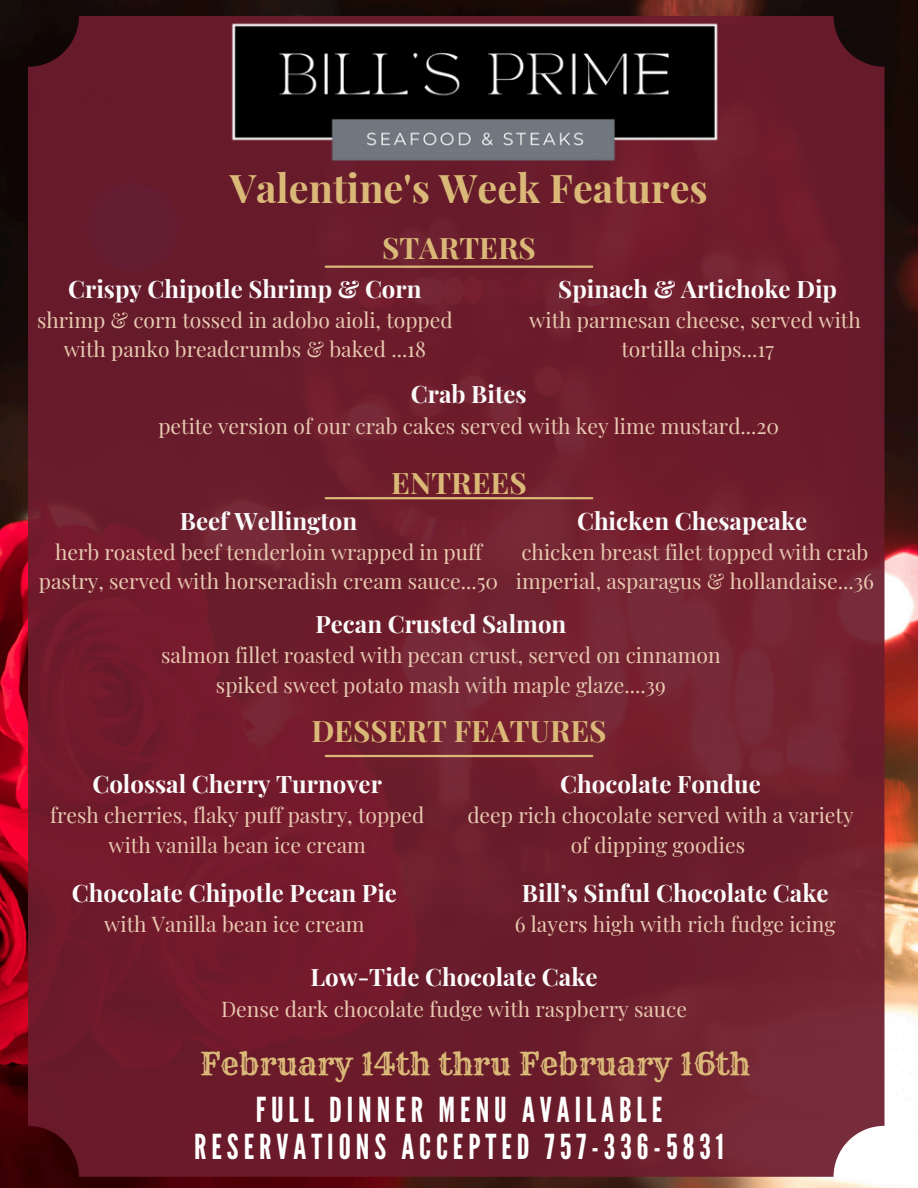
<style>
.page{position:relative;width:918px;height:1188px;background:#fff}
.page>*{position:absolute;margin:0;border:0;box-sizing:border-box;transform-origin:0 0}
.t1{font:700 39.45px "Playfair Display";color:#dab978}
.t2{font:34.35px/37.3px "League Gothic";letter-spacing:.145em;color:#fff;text-align:center}
.t3{font:31.2px "Rye";color:#dab978}
.t4{font:700 29.7px "Playfair Display";color:#dab978}
.t5{font:700 24px "Playfair Display";color:#fafafa}
.t6{font:21px/29.2px "Playfair Display";color:#e8c9b1;text-align:center}
</style>
<div class="page">
<img style="left:0;top:0;width:918px;height:1188px">
<div style="left:28px;top:16px;width:857px;height:1160px;background:#6d1c2d;border-radius:51px"></div>
<hr style="left:326px;top:266px;width:266px;height:2px;background:#dab978">
<hr style="left:326px;top:497px;width:266px;height:2px;background:#dab978">
<hr style="left:326px;top:755px;width:266px;height:2px;background:#dab978">
<img style="left:220px;top:12px;width:510px;height:149px">
<p class="t1" style="left:230px;top:160px;width:480px">Valentine's Week Features</p>
<h4 class="t4" style="left:382px;top:227px;width:155px">STARTERS</h4>
<p class="t5" style="left:68px;top:272px;width:355px">Crispy Chipotle Shrimp &amp; Corn</p>
<p class="t6" style="left:37px;top:305px;width:417px">shrimp &amp; corn tossed in adobo aioli, topped with panko breadcrumbs &amp; baked ...18</p>
<p class="t5" style="left:558px;top:272px;width:280px">Spinach &amp; Artichoke Dip</p>
<p class="t6" style="left:529px;top:305px;width:333px">with parmesan cheese, served with</p>
<p class="t6" style="left:621px;top:334px;width:154px">tortilla chips...17</p>
<p class="t5" style="left:411px;top:377px;width:117px">Crab Bites</p>
<p class="t6" style="left:158px;top:410px;width:622px">petite version of our crab cakes served with key lime mustard...20</p>
<p class="t4" style="left:391px;top:462px;width:137px">ENTREES</p>
<p class="t5" style="left:180px;top:504px;width:179px">Beef Wellington</p>
<p class="t6" style="left:39px;top:537px;width:461px">herb roasted beef tenderloin wrapped in puff pastry, served with horseradish cream sauce...50</p>
<h4 class="t5" style="left:577px;top:504px;width:232px">Chicken Chesapeake</h4>
<p class="t6" style="left:516px;top:537px;width:360px;text-align:left">chicken breast filet topped with crab imperial, asparagus &amp; hollandaise...36</p>
<p class="t5" style="left:315px;top:607px;width:252px">Pecan Crusted Salmon</p>
<p class="t6" style="left:161px;top:640px;width:561px">salmon fillet roasted with pecan crust, served on cinnamon spiked sweet potato mash with maple glaze....39</p>
<h1 class="t4" style="left:311px;top:710px;width:297px">DESSERT FEATURES</h1>
<p class="t5" style="left:92px;top:767px;width:291px">Colossal Cherry Turnover</p>
<p class="t6" style="left:50px;top:800px;width:376px">fresh cherries, flaky puff pastry, topped with vanilla bean ice cream</p>
<h4 class="t5" style="left:560px;top:767px;width:202px">Chocolate Fondue</h4>
<p class="t6" style="left:467px;top:800px;width:388px">deep rich chocolate served with a variety of dipping goodies</p>
<p class="t5" style="left:72px;top:876px;width:327px">Chocolate Chipotle Pecan Pie</p>
<p class="t6" style="left:104px;top:909px;width:262px">with Vanilla bean ice cream</p>
<p class="t5" style="left:522px;top:876px;width:308px">Bill’s Sinful Chocolate Cake</p>
<p class="t6" style="left:515px;top:909px;width:322px">6 layers high with rich fudge icing</p>
<p class="t5" style="left:311px;top:960px;width:289px">Low-Tide Chocolate Cake</p>
<h5 class="t6" style="left:221px;top:993px;width:468px">Dense dark chocolate fudge with raspberry sauce</h5>
<p class="t3" style="left:200px;top:1044px;width:552px">February 14th thru February 16th</p>
<p class="t2" style="left:194px;top:1092px;width:531px">FULL DINNER MENU AVAILABLE<br>RESERVATIONS ACCEPTED 757-336-5831</p>
</div>
